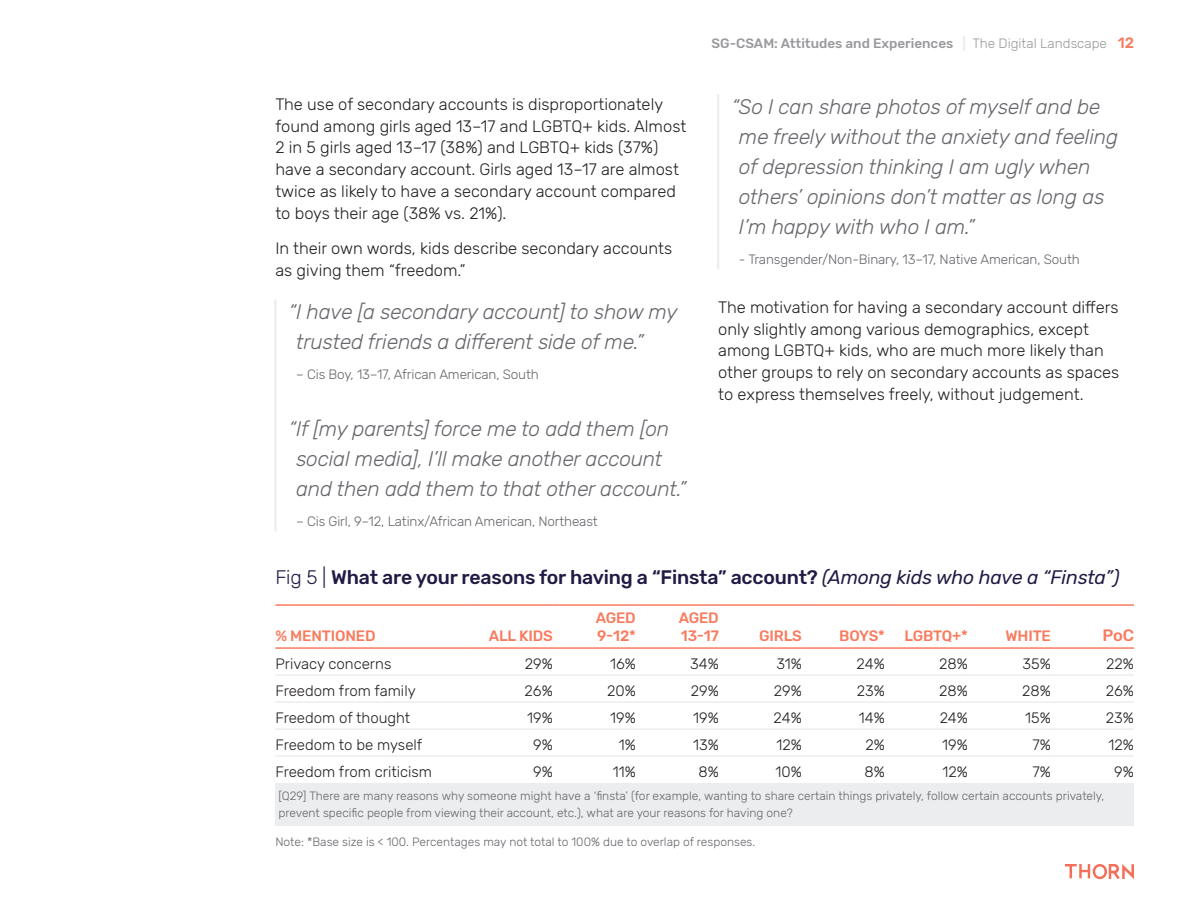
<style>
.page{position:relative;width:1188px;height:918px;background:#fff}
.page>*{position:absolute;margin:0;border:0;box-sizing:border-box;transform-origin:0 0}
.t1{font:italic 300 21px/30px "Rubik";letter-spacing:-.01em;color:#66666c}
.H4__no_stroke{font:500 19.5px "Rubik";letter-spacing:-.01em;color:#221a45}
.Body{font:300 16.5px/21.8px "Rubik";color:#231f20}
.H4__no_stroke-2{font:500 16.5px "Rubik";color:#f87b5e}
.Body__big{font:300 15px "Rubik";color:#231f20}
.H4__no_stroke-3{font:500 15px/18px "Rubik";letter-spacing:-.01em;color:#f87b5e}
.t2{font:300 13.5px "Rubik";letter-spacing:-.01em;color:#66666c}
.t3{font:500 13.5px "Rubik";color:#99999d}
.footnote__at_bottom{font:300 12px/16.5px "Rubik";color:#66666c}
.s1{font-weight:700;color:#ecedef}
.s2{font-weight:300}
.s3{font-size:15px;color:#f87b5e}
.s4{font-weight:400;font-style:italic}
</style>
<div class="page">
<svg style="left:1065px;top:864px;width:69px;height:15px"></svg>
<hr style="left:274px;top:300px;width:3px;height:231px;background:#ecedef">
<hr style="left:717px;top:94px;width:2px;height:175px;background:#ecedef">
<div style="left:275px;top:783px;width:859px;height:42px;background:#ecedef"></div>
<hr style="left:275px;top:701px;width:195px;height:2px;background:#ecedef">
<hr style="left:470px;top:701px;width:83px;height:2px;background:#ecedef">
<hr style="left:553px;top:701px;width:83px;height:2px;background:#ecedef">
<hr style="left:636px;top:701px;width:83px;height:2px;background:#ecedef">
<hr style="left:719px;top:701px;width:83px;height:2px;background:#ecedef">
<hr style="left:802px;top:701px;width:83px;height:2px;background:#ecedef">
<hr style="left:885px;top:701px;width:83px;height:2px;background:#ecedef">
<hr style="left:968px;top:701px;width:83px;height:2px;background:#ecedef">
<hr style="left:1051px;top:701px;width:83px;height:2px;background:#ecedef">
<hr style="left:275px;top:728px;width:195px;height:2px;background:#ecedef">
<hr style="left:470px;top:728px;width:83px;height:2px;background:#ecedef">
<hr style="left:553px;top:728px;width:83px;height:2px;background:#ecedef">
<hr style="left:636px;top:728px;width:83px;height:2px;background:#ecedef">
<hr style="left:719px;top:728px;width:83px;height:2px;background:#ecedef">
<hr style="left:802px;top:728px;width:83px;height:2px;background:#ecedef">
<hr style="left:885px;top:728px;width:83px;height:2px;background:#ecedef">
<hr style="left:968px;top:728px;width:83px;height:2px;background:#ecedef">
<hr style="left:1051px;top:728px;width:83px;height:2px;background:#ecedef">
<hr style="left:275px;top:755px;width:195px;height:2px;background:#ecedef">
<hr style="left:470px;top:755px;width:83px;height:2px;background:#ecedef">
<hr style="left:553px;top:755px;width:83px;height:2px;background:#ecedef">
<hr style="left:636px;top:755px;width:83px;height:2px;background:#ecedef">
<hr style="left:719px;top:755px;width:83px;height:2px;background:#ecedef">
<hr style="left:802px;top:755px;width:83px;height:2px;background:#ecedef">
<hr style="left:885px;top:755px;width:83px;height:2px;background:#ecedef">
<hr style="left:968px;top:755px;width:83px;height:2px;background:#ecedef">
<hr style="left:1051px;top:755px;width:83px;height:2px;background:#ecedef">
<hr style="left:275px;top:674px;width:195px;height:2px;background:#ecedef">
<hr style="left:470px;top:674px;width:83px;height:2px;background:#ecedef">
<hr style="left:553px;top:674px;width:83px;height:2px;background:#ecedef">
<hr style="left:636px;top:674px;width:83px;height:2px;background:#ecedef">
<hr style="left:719px;top:674px;width:83px;height:2px;background:#ecedef">
<hr style="left:802px;top:674px;width:83px;height:2px;background:#ecedef">
<hr style="left:885px;top:674px;width:83px;height:2px;background:#ecedef">
<hr style="left:968px;top:674px;width:83px;height:2px;background:#ecedef">
<hr style="left:1051px;top:674px;width:83px;height:2px;background:#ecedef">
<hr style="left:275px;top:647px;width:195px;height:2px;background:#f87b5e">
<hr style="left:470px;top:647px;width:83px;height:2px;background:#f87b5e">
<hr style="left:553px;top:647px;width:83px;height:2px;background:#f87b5e">
<hr style="left:636px;top:647px;width:83px;height:2px;background:#f87b5e">
<hr style="left:719px;top:647px;width:83px;height:2px;background:#f87b5e">
<hr style="left:802px;top:647px;width:83px;height:2px;background:#f87b5e">
<hr style="left:885px;top:647px;width:83px;height:2px;background:#f87b5e">
<hr style="left:968px;top:647px;width:83px;height:2px;background:#f87b5e">
<hr style="left:1051px;top:647px;width:83px;height:2px;background:#f87b5e">
<hr style="left:275px;top:604px;width:195px;height:2px;background:#f87b5e">
<hr style="left:470px;top:604px;width:83px;height:2px;background:#f87b5e">
<hr style="left:553px;top:604px;width:83px;height:2px;background:#f87b5e">
<hr style="left:636px;top:604px;width:83px;height:2px;background:#f87b5e">
<hr style="left:719px;top:604px;width:83px;height:2px;background:#f87b5e">
<hr style="left:802px;top:604px;width:83px;height:2px;background:#f87b5e">
<hr style="left:885px;top:604px;width:83px;height:2px;background:#f87b5e">
<hr style="left:968px;top:604px;width:83px;height:2px;background:#f87b5e">
<hr style="left:1051px;top:604px;width:83px;height:2px;background:#f87b5e">
<p class="Body" style="left:275px;top:94px;width:412px">The use of secondary accounts is disproportionately found among girls aged 13–17 and LGBTQ+ kids. Almost 2 in 5 girls aged 13–17 (38%) and LGBTQ+ kids (37%) have a secondary account. Girls aged 13–17 are almost twice as likely to have a secondary account compared to boys their age (38% vs. 21%).</p>
<p class="Body" style="left:275px;top:238px;width:398px">In their own words, kids describe secondary accounts as giving them “freedom.”</p>
<p class="t1" style="left:296px;top:298px;width:383px;text-indent:-7px">“I have [a secondary account] to show my trusted friends a different side of me.”</p>
<p class="t2" style="left:296px;top:367px;width:244px">– Cis Boy, 13–17, African American, South</p>
<p class="t1" style="left:296px;top:415px;width:392px;text-indent:-7px">“If [my parents] force me to add them [on social media], I’ll make another account and then add them to that other account.”</p>
<p class="t2" style="left:296px;top:514px;width:303px">– Cis Girl, 9–12, Latinx/African American, Northeast</p>
<p class="t3" style="left:712px;top:35px;width:424px">SG-CSAM: Attitudes and Experiences <span class="s1">|</span> <span class="s2">The Digital Landscape</span> <span class="s3">12</span></p>
<p class="t1" style="left:739px;top:92px;width:381px;text-indent:-7px">“So I can share photos of myself and be me freely without the anxiety and feeling of depression thinking I am ugly when others’ opinions don’t matter as long as I’m happy with who I am.”</p>
<p class="t2" style="left:739px;top:252px;width:342px">- Transgender/Non-Binary, 13–17, Native American, South</p>
<p class="Body" style="left:718px;top:297px;width:403px">The motivation for having a secondary account differs only slightly among various demographics, except among LGBTQ+ kids, who are much more likely than other groups to rely on secondary accounts as spaces to express themselves freely, without judgement.</p>
<p class="H4__no_stroke" style="left:275px;top:566px;width:846px"><span class="s2">Fig 5 |</span> What are your reasons for having a “Finsta” account? <span class="s4">(Among kids who have a “Finsta”)</span></p>
<p class="H4__no_stroke-3" style="left:275px;top:628px;width:102px">% MENTIONED</p>
<p class="H4__no_stroke-3" style="left:489px;top:628px;width:66px">ALL KIDS</p>
<p class="H4__no_stroke-3" style="left:596px;top:610px;width:42px">AGED<br>9-12*</p>
<p class="H4__no_stroke-3" style="left:679px;top:610px;width:42px">AGED<br>13-17</p>
<p class="H4__no_stroke-3" style="left:759px;top:628px;width:44px">GIRLS</p>
<p class="H4__no_stroke-3" style="left:839px;top:628px;width:47px">BOYS*</p>
<p class="H4__no_stroke-3" style="left:904px;top:628px;width:65px">LGBTQ+*</p>
<p class="H4__no_stroke-3" style="left:1005px;top:628px;width:47px">WHITE</p>
<p class="H4__no_stroke-2" style="left:1102px;top:626px;width:33px">PoC</p>
<p class="Body__big" style="left:275px;top:655px;width:117px">Privacy concerns</p>
<p class="Body__big" style="left:525px;top:655px;width:30px">29%</p>
<p class="Body__big" style="left:610px;top:655px;width:27px">16%</p>
<p class="Body__big" style="left:690px;top:655px;width:30px">34%</p>
<p class="Body__big" style="left:776px;top:655px;width:27px">31%</p>
<p class="Body__big" style="left:857px;top:655px;width:30px">24%</p>
<p class="Body__big" style="left:939px;top:655px;width:30px">28%</p>
<p class="Body__big" style="left:1023px;top:655px;width:30px">35%</p>
<p class="Body__big" style="left:1106px;top:655px;width:29px">22%</p>
<p class="Body__big" style="left:275px;top:682px;width:142px">Freedom from family</p>
<p class="Body__big" style="left:525px;top:682px;width:30px">26%</p>
<p class="Body__big" style="left:607px;top:682px;width:30px">20%</p>
<p class="Body__big" style="left:691px;top:682px;width:30px">29%</p>
<p class="Body__big" style="left:774px;top:682px;width:30px">29%</p>
<p class="Body__big" style="left:857px;top:682px;width:30px">23%</p>
<p class="Body__big" style="left:939px;top:682px;width:30px">28%</p>
<p class="Body__big" style="left:1022px;top:682px;width:30px">28%</p>
<p class="Body__big" style="left:1106px;top:682px;width:30px">26%</p>
<p class="Body__big" style="left:275px;top:709px;width:136px">Freedom of thought</p>
<p class="Body__big" style="left:527px;top:709px;width:27px">19%</p>
<p class="Body__big" style="left:610px;top:709px;width:27px">19%</p>
<p class="Body__big" style="left:693px;top:709px;width:27px">19%</p>
<p class="Body__big" style="left:774px;top:709px;width:30px">24%</p>
<p class="Body__big" style="left:859px;top:709px;width:28px">14%</p>
<p class="Body__big" style="left:940px;top:709px;width:30px">24%</p>
<p class="Body__big" style="left:1025px;top:709px;width:27px">15%</p>
<p class="Body__big" style="left:1106px;top:709px;width:30px">23%</p>
<p class="Body__big" style="left:275px;top:736px;width:148px">Freedom to be myself</p>
<p class="Body__big" style="left:533px;top:736px;width:21px">9%</p>
<p class="Body__big" style="left:619px;top:736px;width:19px">1%</p>
<p class="Body__big" style="left:693px;top:736px;width:27px">13%</p>
<p class="Body__big" style="left:776px;top:736px;width:27px">12%</p>
<p class="Body__big" style="left:865px;top:736px;width:21px">2%</p>
<p class="Body__big" style="left:942px;top:736px;width:27px">19%</p>
<p class="Body__big" style="left:1033px;top:736px;width:20px">7%</p>
<p class="Body__big" style="left:1109px;top:736px;width:27px">12%</p>
<p class="Body__big" style="left:275px;top:763px;width:158px">Freedom from criticism</p>
<p class="Body__big" style="left:533px;top:763px;width:21px">9%</p>
<p class="Body__big" style="left:613px;top:763px;width:25px">11%</p>
<p class="Body__big" style="left:698px;top:763px;width:22px">8%</p>
<p class="Body__big" style="left:776px;top:763px;width:28px">10%</p>
<p class="Body__big" style="left:865px;top:763px;width:22px">8%</p>
<p class="Body__big" style="left:942px;top:763px;width:27px">12%</p>
<p class="Body__big" style="left:1033px;top:763px;width:20px">7%</p>
<p class="Body__big" style="left:1114px;top:763px;width:21px">9%</p>
<p class="footnote__at_bottom" style="left:278px;top:788px;width:827px">[Q29] There are many reasons why someone might have a ‘finsta’ (for example, wanting to share certain things privately, follow certain accounts privately, prevent specific people from viewing their account, etc.), what are your reasons for having one?</p>
<p class="footnote__at_bottom" style="left:275px;top:834px;width:481px">Note: *Base size is &lt; 100. Percentages may not total to 100% due to overlap of responses.</p>
</div>
